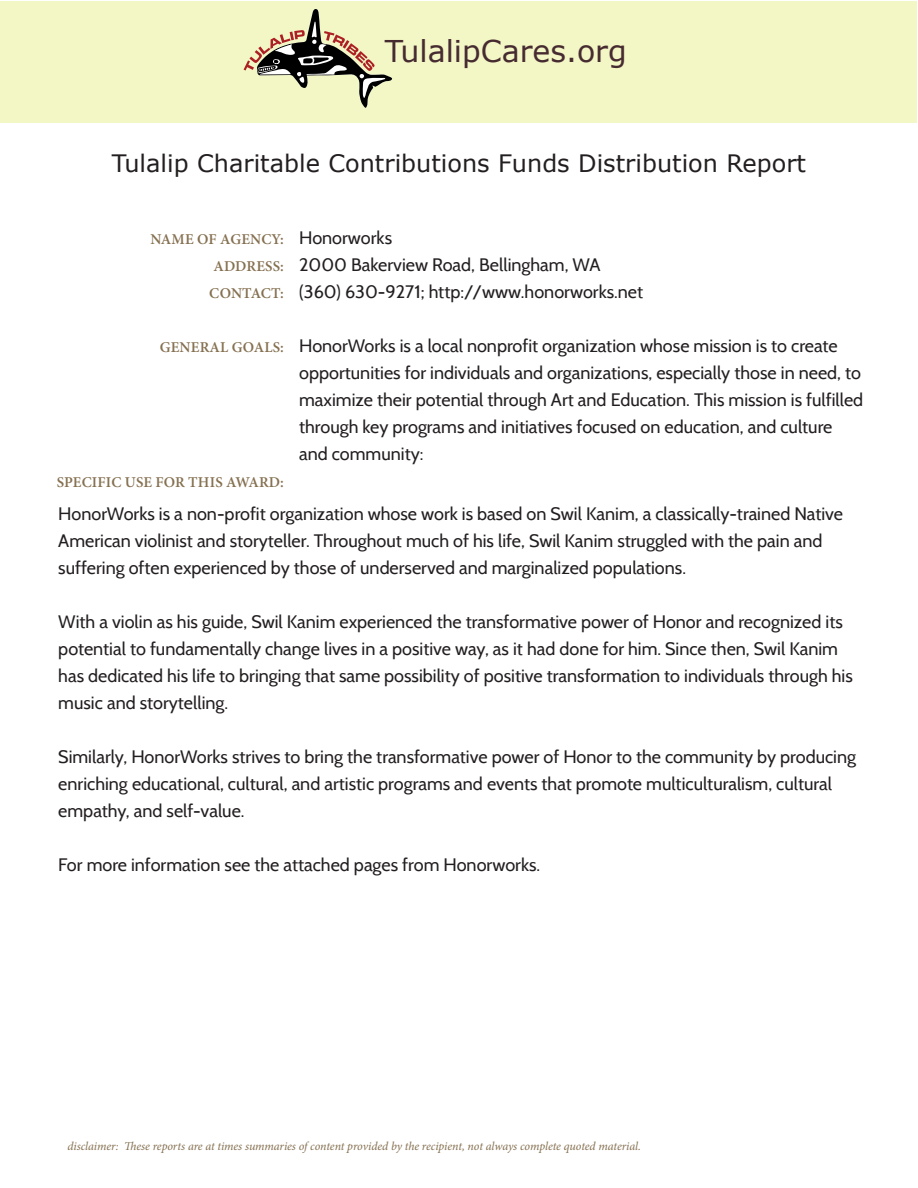
<style>
.page{position:relative;width:918px;height:1188px;background:#fff}
.page>*{position:absolute;margin:0;border:0;box-sizing:border-box;transform-origin:0 0}
.t1{font:30px "Verdana";color:#462b31}
.t2{font:24px "Verdana";color:#231f20}
.t3{font:18px/27px "Cabin";color:#231f20}
.t4{font:600 15px/27px "Minion Pro";letter-spacing:.01em;color:#857050;text-align:justify}
.t5{font:italic 12px "Minion Pro";letter-spacing:-.01em;color:#857050}
</style>
<div class="page">
<div style="left:1px;top:1px;width:916px;height:121px;background:#f3f6c5"></div>
<svg style="left:244px;top:9px;width:149px;height:99px"></svg>
<h1 class="t1" style="left:385px;top:30px;width:243px">TulalipCares.org</h1>
<h2 class="t2" style="left:112px;top:147px;width:696px">Tulalip Charitable Contributions Funds Distribution Report</h2>
<p class="t4" style="left:209px;top:226px;width:76px;text-indent:-59px">NAME OF AGENCY:<br>ADDRESS:<br>CONTACT:</p>
<p class="t4" style="left:160px;top:334px;width:126px">GENERAL GOALS:</p>
<p class="t4" style="left:57px;top:469px;width:229px">SPECIFIC USE FOR THIS AWARD:</p>
<p class="t3" style="left:299px;top:224px;width:94px">Honorworks</p>
<p class="t3" style="left:299px;top:251px;width:303px">2000 Bakerview Road, Bellingham, WA</p>
<p class="t3" style="left:299px;top:278px;width:346px">(360) 630-9271; http://www.honorworks.net</p>
<p class="t3" style="left:299px;top:332px;width:566px">HonorWorks is a local nonprofit organization whose mission is to create opportunities for individuals and organizations, especially those in need, to maximize their potential through Art and Education. This mission is fulfilled through key programs and initiatives focused on education, and culture and community:</p>
<p class="t3" style="left:58px;top:500px;width:786px">HonorWorks is a non-profit organization whose work is based on Swil Kanim, a classically-trained Native<br>American violinist and storyteller. Throughout much of his life, Swil Kanim struggled with the pain and suffering often experienced by those of underserved and marginalized populations.</p>
<p class="t3" style="left:58px;top:608px;width:796px">With a violin as his guide, Swil Kanim experienced the transformative power of Honor and recognized its potential to fundamentally change lives in a positive way, as it had done for him. Since then, Swil Kanim has dedicated his life to bringing that same possibility of positive transformation to individuals through his music and storytelling.</p>
<p class="t3" style="left:58px;top:743px;width:799px">Similarly, HonorWorks strives to bring the transformative power of Honor to the community by producing enriching educational, cultural, and artistic programs and events that promote multiculturalism, cultural empathy, and self-value.</p>
<p class="t3" style="left:58px;top:851px;width:483px">For more information see the attached pages from Honorworks.</p>
<p class="t5" style="left:68px;top:1138px;width:575px">disclaimer: These reports are at times summaries of content provided by the recipient, not always complete quoted material.</p>
</div>
